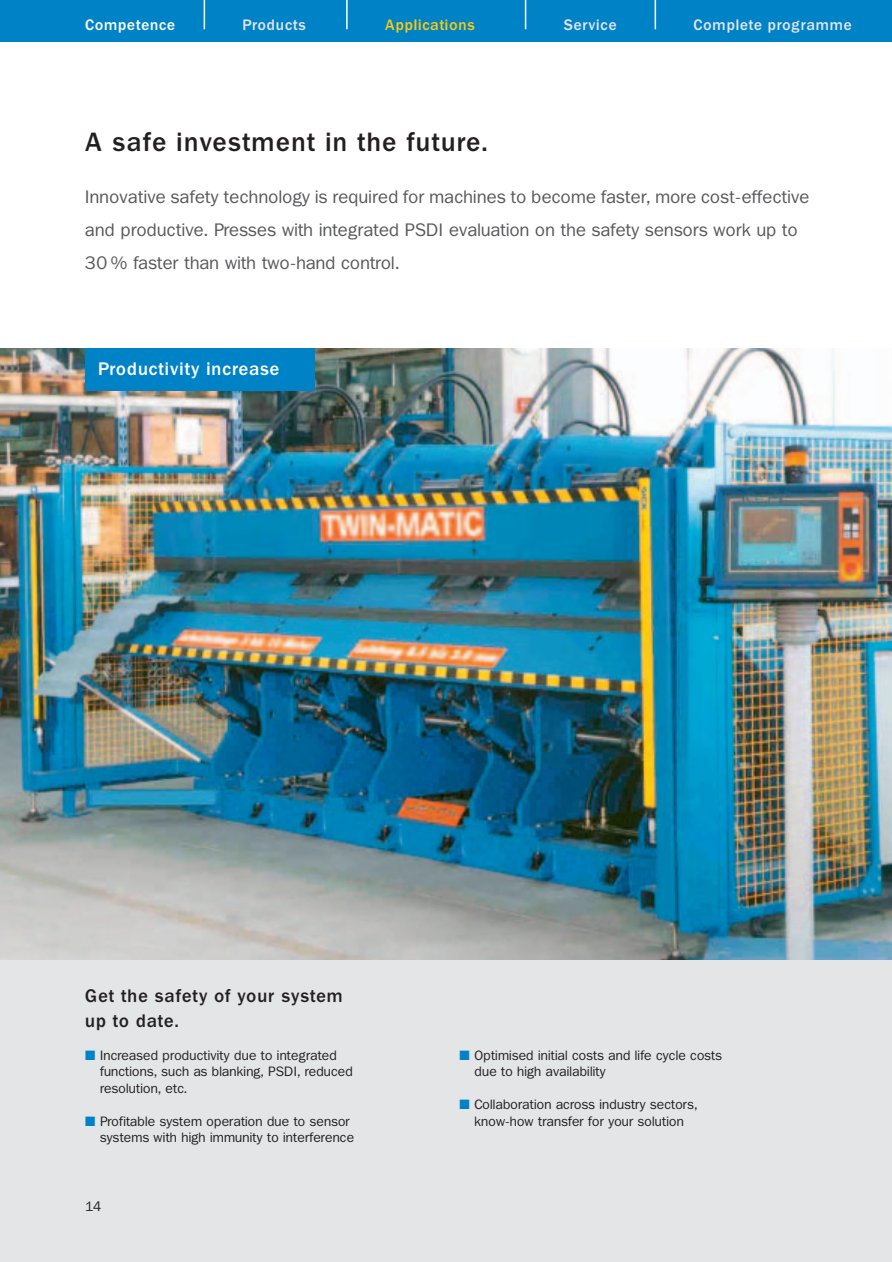
<style>
.page{position:relative;width:892px;height:1262px;background:#fff}
.page>*{position:absolute;margin:0;border:0;box-sizing:border-box;transform-origin:0 0}
.t1{font:500 26.25px "Franklin ITCBQ";letter-spacing:.06em;color:#231f20}
.t2{font:18px/33px "Franklin ITCBQ";letter-spacing:.02em;color:#57585a}
.t3{font:500 18px/24.8px "Franklin ITCBQ";letter-spacing:.06em;color:#231f20}
.t4{font:500 18px "Franklin ITCBQ";letter-spacing:.06em;color:#fff}
.t5{font:500 15px "Franklin ITCBQ";letter-spacing:.06em;color:#e4e5e7}
.t6{font:500 15px "Franklin ITCBQ";letter-spacing:.06em;color:#feca0a}
.t7{font:500 15px "Franklin ITCBQ";letter-spacing:.06em;color:#fff}
.t8{font:13.5px/16.5px "Franklin ITCBQ";letter-spacing:.02em;color:#231f20}
.s1{color:#0083c6}
</style>
<div class="page">
<img style="left:0;top:0;width:891px;height:1262px">
<p class="t7" style="left:85px;top:19px;width:91px">Competence</p>
<p class="t5" style="left:243px;top:19px;width:64px">Products</p>
<p class="t6" style="left:385px;top:19px;width:91px">Applications</p>
<p class="t5" style="left:564px;top:19px;width:54px">Service</p>
<p class="t5" style="left:693px;top:19px;width:159px">Complete programme</p>
<h1 class="t1" style="left:85px;top:132px;width:403px">A safe investment in the future.</h1>
<h2 class="t2" style="left:85px;top:182px;width:725px">Innovative safety technology is required for machines to become faster, more cost-effective and productive. Presses with integrated PSDI evaluation on the safety sensors work up to<br>30 % faster than with two-hand control.</h2>
<h2 class="t4" style="left:98px;top:362px;width:183px">Productivity increase</h2>
<h2 class="t3" style="left:85px;top:985px;width:259px">Get the safety of your system up to date.</h2>
<p class="t8" style="left:100px;top:1048px;width:254px;text-indent:-15px"><span class="s1">■</span> Increased productivity due to integrated functions, such as blanking, PSDI, reduced resolution, etc.</p>
<p class="t8" style="left:100px;top:1114px;width:255px;text-indent:-15px"><span class="s1">■</span> Profitable system operation due to sensor systems with high immunity to interference</p>
<p class="t8" style="left:85px;top:1199px;width:17px">14</p>
<p class="t8" style="left:474px;top:1048px;width:249px;text-indent:-15px"><span class="s1">■</span> Optimised initial costs and life cycle costs due to high availability</p>
<p class="t8" style="left:459px;top:1098px;width:239px;text-align:center"><span class="s1">■</span> Collaboration across industry sectors, know-how transfer for your solution</p>
</div>
